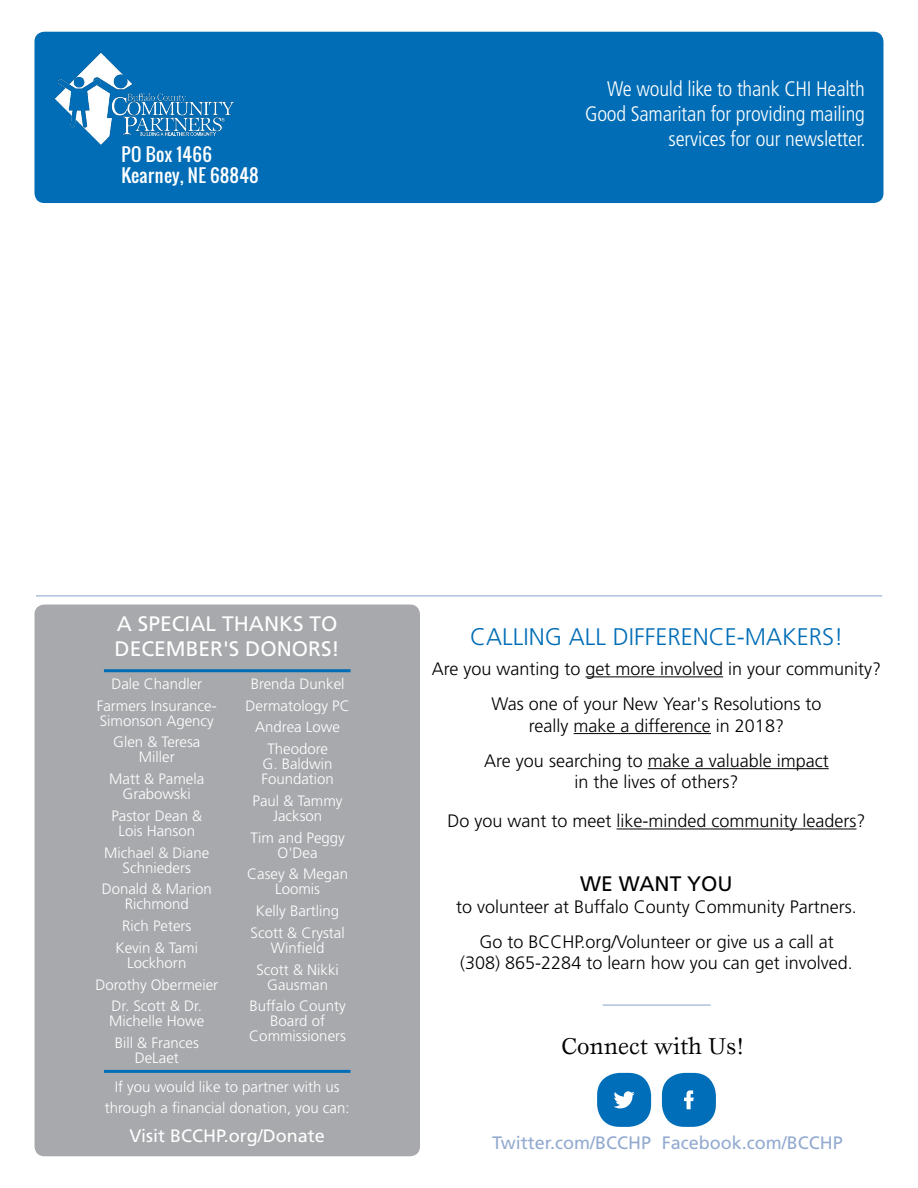
<style>
.page{position:relative;width:918px;height:1188px;background:#fff}
.page>*{position:absolute;margin:0;border:0;box-sizing:border-box;transform-origin:0 0}
.t1{font:300 24px "Frutiger";color:#006db6}
.t2{font:24px "Esprit LT";color:#000}
.t3{font:300 condensed 21px/25.2px "Frutiger LT Std";letter-spacing:-.01em;color:#fff;text-align:right}
.t4{font:21px/25.2px "Frutiger";color:#fff}
.t5{font:21px "Frutiger";color:#000}
.t6{font:300 18px/35.1px "Frutiger";color:#000;text-align:center}
.t7{font:18px "Frutiger";color:#93abd0}
.t8{font:18px/21.6px "Oswald";letter-spacing:.03em;color:#fff}
.t9{font:18px "Frutiger";color:#fff}
.t10{font:300 15px/21.8px "Frutiger";color:#fff;text-align:center}
</style>
<div class="page">
<div style="left:35px;top:32px;width:849px;height:171px;background:#006db6;border-radius:10px"></div>
<img style="left:55px;top:53px;width:180px;height:92px">
<hr style="left:36px;top:595px;width:846px;height:1px;background:#93abd0">
<div style="left:35px;top:605px;width:385px;height:551px;background:#a7a9ac;border-radius:10px"></div>
<hr style="left:104px;top:669px;width:247px;height:3px;background:#006db6">
<hr style="left:104px;top:1070px;width:247px;height:3px;background:#006db6">
<hr style="left:586px;top:676px;width:137px;height:1px;background:#000">
<hr style="left:574px;top:733px;width:137px;height:1px;background:#000">
<hr style="left:648px;top:768px;width:181px;height:1px;background:#000">
<hr style="left:617px;top:829px;width:240px;height:1px;background:#000">
<div style="left:597px;top:1073px;width:54px;height:54px;background:#006eb8;border-radius:22px"></div>
<svg style="left:614px;top:1091px;width:21px;height:17px"></svg>
<div style="left:662px;top:1073px;width:54px;height:54px;background:#006eb8;border-radius:22px"></div>
<svg style="left:684px;top:1090px;width:10px;height:19px"></svg>
<hr style="left:603px;top:1005px;width:108px;height:1px;background:#93abd0">
<p class="t8" style="left:122px;top:143px;width:139px">PO Box 1466<br>Kearney, NE 68848</p>
<h2 class="t3" style="left:585px;top:76px;width:282px">We would like to thank CHI Health<br>Good Samaritan for providing mailing services for our newsletter.</h2>
<h2 class="t4" style="left:115px;top:611px;width:227px">A SPECIAL THANKS TO<br>DECEMBER'S DONORS!</h2>
<p class="t10" style="left:97px;top:673px;width:121px">Dale Chandler<br>Farmers Insurance-</p>
<p class="t10" style="left:100px;top:710px;width:116px">Simonson Agency<br>Glen &amp; Teresa</p>
<p class="t10" style="left:109px;top:747px;width:96px">Miller<br>Matt &amp; Pamela</p>
<p class="t10" style="left:111px;top:783px;width:92px">Grabowski<br>Pastor Dean &amp;</p>
<p class="t10" style="left:104px;top:820px;width:107px">Lois Hanson<br>Michael &amp; Diane</p>
<p class="t10" style="left:102px;top:857px;width:112px">Schnieders<br>Donald &amp; Marion</p>
<p class="t10" style="left:116px;top:894px;width:84px">Richmond<br>Rich Peters<br>Kevin &amp; Tami</p>
<p class="t10" style="left:95px;top:952px;width:124px">Lockhorn<br>Dorothy Obermeier<br>Dr. Scott &amp; Dr.</p>
<p class="t10" style="left:109px;top:1011px;width:97px">Michelle Howe<br>Bill &amp; Frances</p>
<p class="t10" style="left:135px;top:1047px;width:46px">DeLaet</p>
<p class="t10" style="left:246px;top:673px;width:106px">Brenda Dunkel<br>Dermatology PC<br>Andrea Lowe<br>Theodore</p>
<p class="t10" style="left:261px;top:757px;width:74px;line-height:15px;text-align:left">G. Baldwin<br>Foundation</p>
<p class="t10" style="left:253px;top:794px;width:91px;line-height:15px">Paul &amp; Tammy<br>Jackson</p>
<p class="t10" style="left:250px;top:830px;width:96px;line-height:15px">Tim and Peggy<br>O'Dea</p>
<p class="t10" style="left:247px;top:867px;width:102px;line-height:15px">Casey &amp; Megan<br>Loomis</p>
<p class="t10" style="left:251px;top:900px;width:96px">Kelly Bartling<br>Scott &amp; Crystal</p>
<p class="t10" style="left:256px;top:937px;width:84px">Winfield<br>Scott &amp; Nikki</p>
<p class="t10" style="left:249px;top:974px;width:98px">Gausman<br>Buffalo County</p>
<p class="t10" style="left:249px;top:1014px;width:98px;line-height:15px">Board of<br>Commissioners</p>
<p class="t10" style="left:105px;top:1076px;width:246px">If you would like to partner with us through a financial donation, you can:</p>
<p class="t9" style="left:130px;top:1125px;width:197px">Visit BCCHP.org/Donate</p>
<h1 class="t1" style="left:470px;top:623px;width:375px">CALLING ALL DIFFERENCE-MAKERS!</h1>
<p class="t6" style="left:432px;top:652px;width:451px">Are you wanting to get more involved in your community?<br>Was one of your New Year's Resolutions to</p>
<p class="t6" style="left:484px;top:708px;width:346px">really make a difference in 2018?<br>Are you searching to make a valuable impact</p>
<p class="t6" style="left:447px;top:763px;width:420px;line-height:38.7px">in the lives of others?<br>Do you want to meet like-minded community leaders?</p>
<h2 class="t5" style="left:580px;top:871px;width:154px">WE WANT YOU</h2>
<p class="t6" style="left:456px;top:889px;width:402px">to volunteer at Buffalo County Community Partners.<br>Go to BCCHP.org/Volunteer or give us a call at</p>
<p class="t6" style="left:460px;top:946px;width:394px">(308) 865-2284 to learn how you can get involved.</p>
<h1 class="t2" style="left:562px;top:1031px;width:185px">Connect with Us!</h1>
<p class="t7" style="left:492px;top:1133px;width:352px">Twitter.com/BCCHP Facebook.com/BCCHP</p>
</div>
